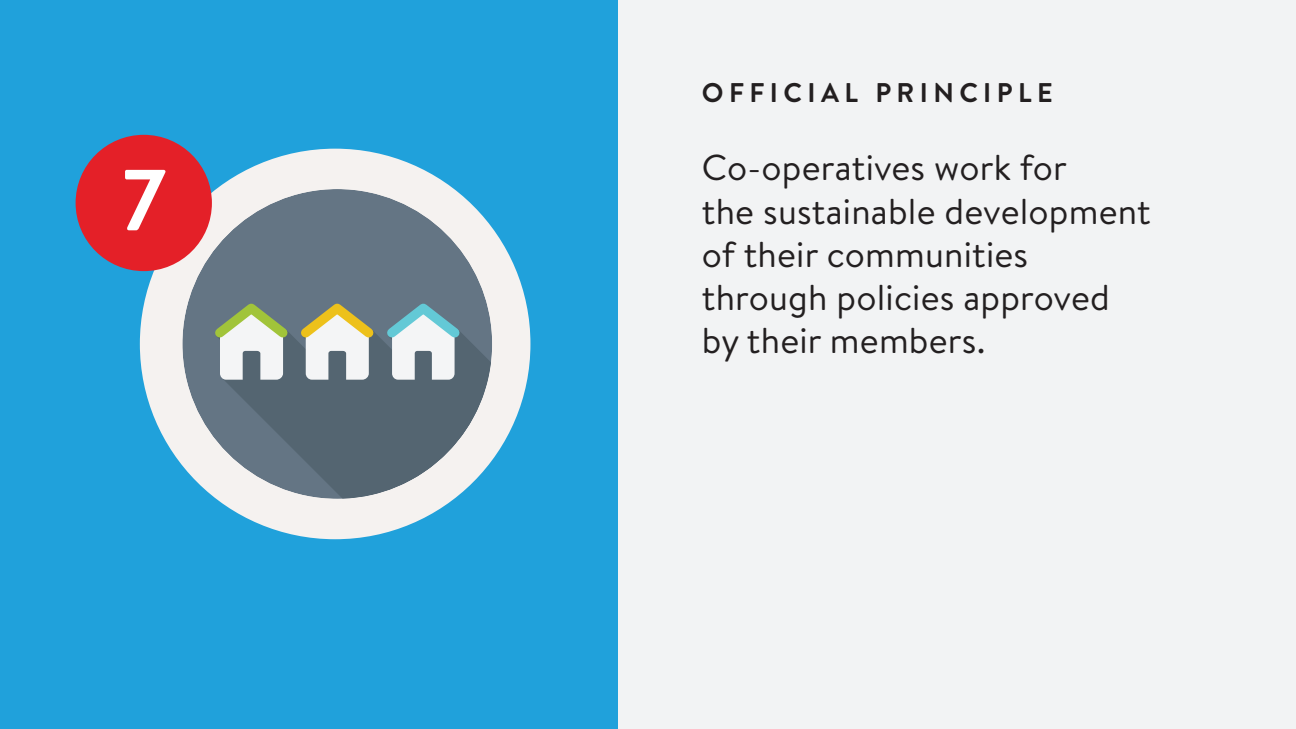
<style>
.page{position:relative;width:1296px;height:729px;background:#f2f3f4}
.page>*{position:absolute;margin:0;border:0;box-sizing:border-box;transform-origin:0 0}
.t1{font:700 86.4px "Brandon Text";color:#fff}
.t2{font:36px/43.2px "Brandon Text";letter-spacing:.005em;color:#231f20}
.t3{font:700 27px "Brandon Text";letter-spacing:.2em;color:#231f20}
</style>
<div class="page">
<div style="left:0;top:0;width:618px;height:729px;background:#20a1db"></div>
<div style="left:140px;top:149px;width:390px;height:390px;background:#f5f2f0;border-radius:50%"></div>
<svg style="left:182px;top:189px;width:310px;height:310px;fill:#647584"></svg>
<svg style="left:221px;top:329px;width:270px;height:170px;fill:#546571"></svg>
<svg style="left:207px;top:296px;width:261px;height:84px"></svg>
<div style="left:76px;top:135px;width:136px;height:136px;background:#e42028;border-radius:50%"></div>
<h1 class="t1" style="left:121px;top:140px;width:46px">7</h1>
<p class="t3" style="left:702px;top:74px;width:352px">OFFICIAL PRINCIPLE</p>
<p class="t2" style="left:702px;top:145px;width:450px">Co-operatives work for<br>the sustainable development of their communities through policies approved by their members.</p>
</div>
